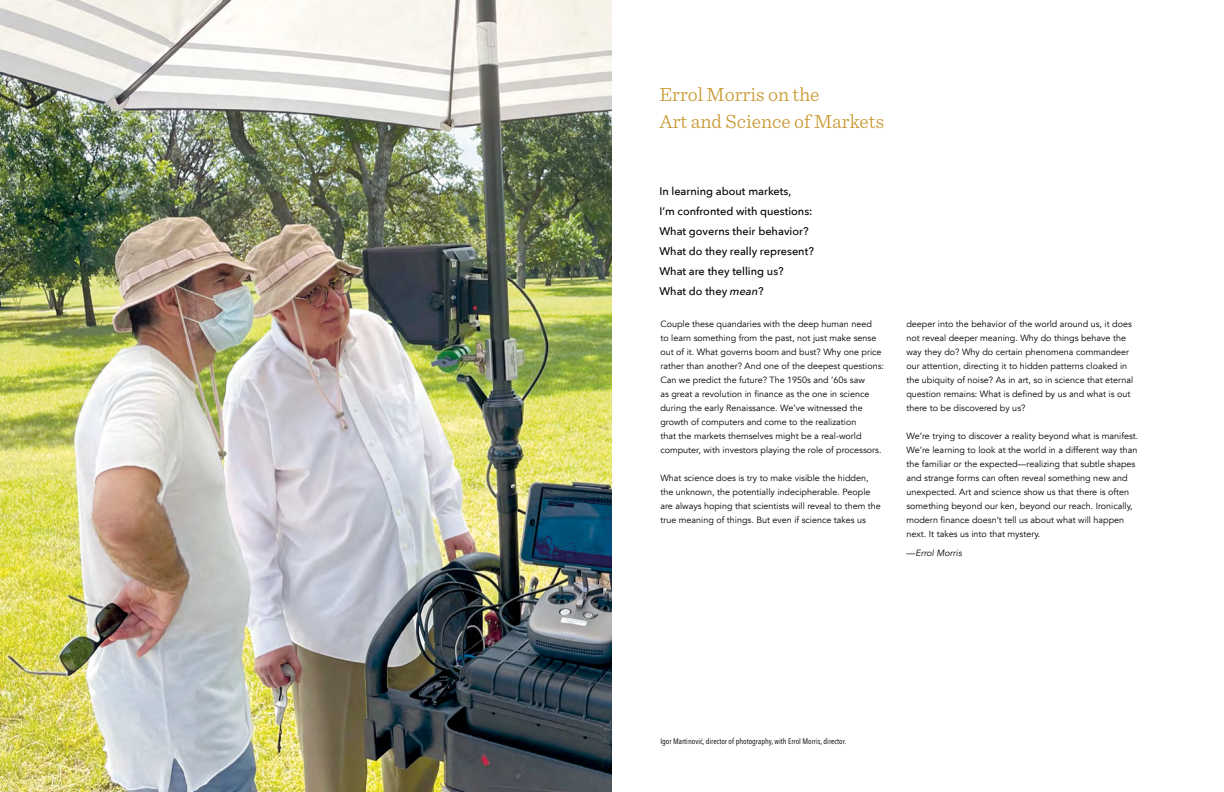
<style>
.page{position:relative;width:1224px;height:792px;background:#fff}
.page>*{position:absolute;margin:0;border:0;box-sizing:border-box;transform-origin:0 0}
.Gold_Headline{font:300 20px/27px "Sentinel";color:#c8982f}
.Intro_Body_Black{font:500 11px/20px "Avenir Next";color:#000001}
.t1{font:9px/14px "Avenir";color:#000001}
.t2{font:italic 9px "Avenir";color:#000001}
.Timeline_Body_Copy{font:8px "Avenir Next Condensed";color:#000001}
.s1{font-style:italic}
.s2{font-style:normal}
</style>
<div class="page">
<img style="left:0;top:0;width:612px;height:792px">
<p class="Gold_Headline" style="left:659px;top:79px;width:226px">Errol Morris on the<br>Art and Science of Markets</p>
<p class="Intro_Body_Black" style="left:659px;top:181px;width:156px">In learning about markets,<br>I’m confronted with questions:<br>What governs their behavior?<br>What do they really represent?<br>What are they telling us?<br>What do they <span class="s1">mean</span>?</p>
<p class="t1" style="left:660px;top:317px;width:225px">Couple these quandaries with the deep human need<br>to learn something from the past, not just make sense out of it. What governs boom and bust? Why one price rather than another? And one of the deepest questions:<br>Can we predict the future? The 1950s and ’60s saw<br>as great a revolution in finance as the one in science during the early Renaissance. We’ve witnessed the growth of computers and come to the realization<br>that the markets themselves might be a real-world computer, with investors playing the role of processors.</p>
<p class="t1" style="left:660px;top:471px;width:222px">What science does is try to make visible the hidden, the unknown, the potentially indecipherable. People are always hoping that scientists will reveal to them the true meaning of things. But even if science takes us</p>
<p class="t1" style="left:906px;top:317px;width:228px">deeper into the behavior of the world around us, it does not reveal deeper meaning. Why do things behave the way they do? Why do certain phenomena commandeer our attention, directing it to hidden patterns cloaked in the ubiquity of noise? As in art, so in science that eternal question remains: What is defined by us and what is out there to be discovered by us?</p>
<p class="t1" style="left:906px;top:429px;width:233px">We’re trying to discover a reality beyond what is manifest.<br>We’re learning to look at the world in a different way than the familiar or the expected—realizing that subtle shapes and strange forms can often reveal something new and unexpected. Art and science show us that there is often something beyond our ken, beyond our reach. Ironically, modern finance doesn’t tell us about what will happen next. It takes us into that mystery.</p>
<p class="t2" style="left:906px;top:548px;width:57px"><span class="s2">—</span>Errol Morris</p>
<p class="Timeline_Body_Copy" style="left:660px;top:734px;width:188px">Igor Martinović, director of photography, with Errol Morris, director.</p>
</div>
